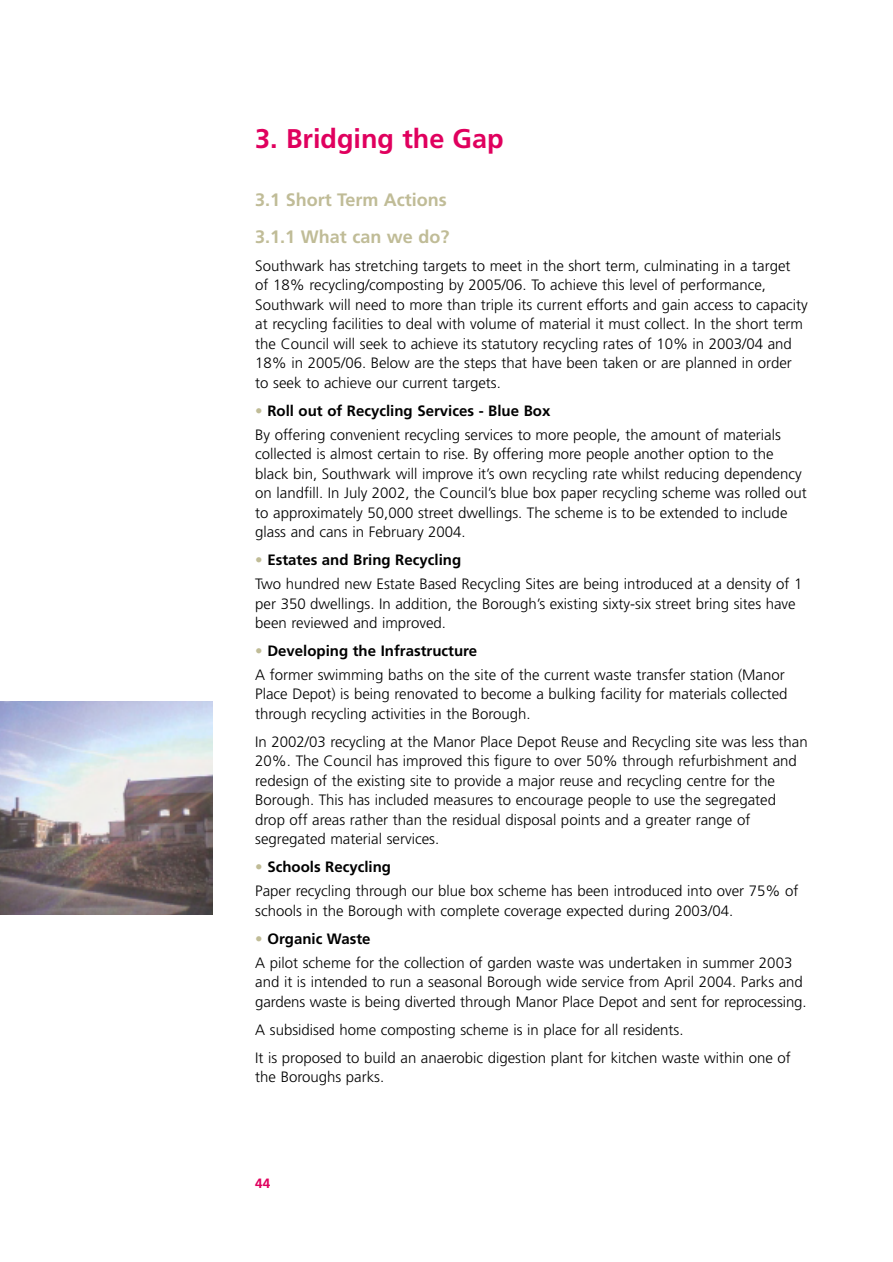
<style>
.page{position:relative;width:893px;height:1262px;background:#fff}
.page>*{position:absolute;margin:0;border:0;box-sizing:border-box;transform-origin:0 0}
.t1{font:700 27px "Frutiger";color:#e0005e}
.t2{font:700 18px "Frutiger";color:#c0bc97}
.t3{font:300 15px/19.5px "Frutiger";color:#000}
.t4{font:700 15px "Frutiger";color:#000}
.t5{font:700 13.5px "Frutiger";color:#e0005e}
.s1{color:#c0bc97}
</style>
<div class="page">
<img style="left:0;top:702px;width:213px;height:212px">
<h2 class="t1" style="left:255px;top:128px;width:250px">3. Bridging the Gap</h2>
<h4 class="t2" style="left:255px;top:193px;width:193px">3.1 Short Term Actions</h4>
<h4 class="t2" style="left:255px;top:229px;width:196px">3.1.1 What can we do?</h4>
<p class="t3" style="left:255px;top:257px;width:554px">Southwark has stretching targets to meet in the short term, culminating in a target<br>of 18% recycling/composting by 2005/06. To achieve this level of performance, Southwark will need to more than triple its current efforts and gain access to capacity at recycling facilities to deal with volume of material it must collect. In the short term the Council will seek to achieve its statutory recycling rates of 10% in 2003/04 and 18% in 2005/06. Below are the steps that have been taken or are planned in order to seek to achieve our current targets.</p>
<p class="t4" style="left:255px;top:405px;width:296px"><span class="s1">•</span> Roll out of Recycling Services - Blue Box</p>
<p class="t3" style="left:255px;top:426px;width:553px">By offering convenient recycling services to more people, the amount of materials collected is almost certain to rise. By offering more people another option to the black bin, Southwark will improve it’s own recycling rate whilst reducing dependency on landfill. In July 2002, the Council’s blue box paper recycling scheme was rolled out to approximately 50,000 street dwellings. The scheme is to be extended to include glass and cans in February 2004.</p>
<p class="t4" style="left:255px;top:554px;width:207px"><span class="s1">•</span> Estates and Bring Recycling</p>
<p class="t3" style="left:255px;top:575px;width:548px">Two hundred new Estate Based Recycling Sites are being introduced at a density of 1 per 350 dwellings. In addition, the Borough’s existing sixty-six street bring sites have been reviewed and improved.</p>
<p class="t4" style="left:255px;top:645px;width:223px"><span class="s1">•</span> Developing the Infrastructure</p>
<p class="t3" style="left:255px;top:666px;width:534px">A former swimming baths on the site of the current waste transfer station (Manor<br>Place Depot) is being renovated to become a bulking facility for materials collected through recycling activities in the Borough.</p>
<p class="t3" style="left:255px;top:733px;width:554px">In 2002/03 recycling at the Manor Place Depot Reuse and Recycling site was less than 20%. The Council has improved this figure to over 50% through refurbishment and redesign of the existing site to provide a major reuse and recycling centre for the Borough. This has included measures to encourage people to use the segregated drop off areas rather than the residual disposal points and a greater range of segregated material services.</p>
<p class="t4" style="left:255px;top:861px;width:137px"><span class="s1">•</span> Schools Recycling</p>
<p class="t3" style="left:255px;top:882px;width:544px">Paper recycling through our blue box scheme has been introduced into over 75% of schools in the Borough with complete coverage expected during 2003/04.</p>
<p class="t4" style="left:255px;top:932px;width:117px"><span class="s1">•</span> Organic Waste</p>
<p class="t3" style="left:255px;top:953px;width:553px">A pilot scheme for the collection of garden waste was undertaken in summer 2003 and it is intended to run a seasonal Borough wide service from April 2004. Parks and gardens waste is being diverted through Manor Place Depot and sent for reprocessing.</p>
<p class="t3" style="left:255px;top:1020px;width:430px">A subsidised home composting scheme is in place for all residents.</p>
<p class="t3" style="left:255px;top:1048px;width:537px">It is proposed to build an anaerobic digestion plant for kitchen waste within one of the Boroughs parks.</p>
<p class="t5" style="left:255px;top:1178px;width:17px">44</p>
</div>
